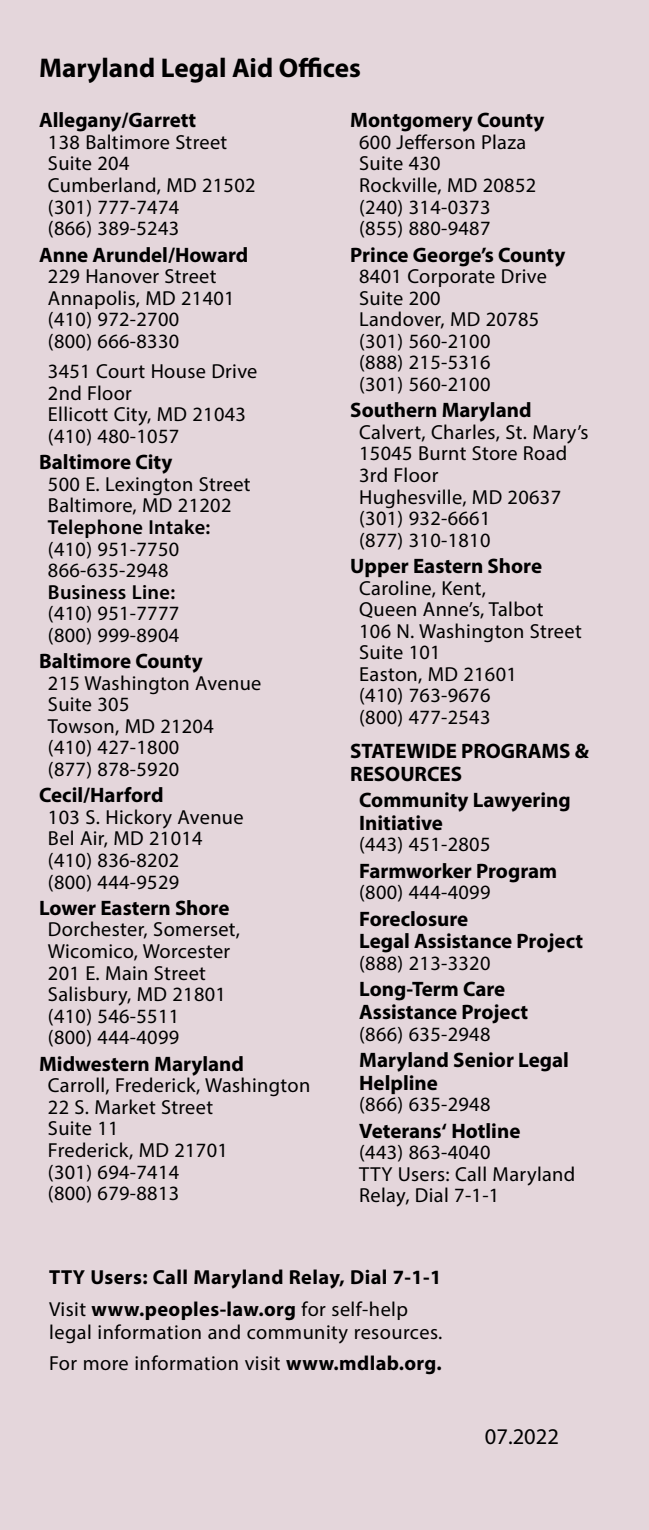
<style>
.page{position:relative;width:649px;height:1530px;background:#fff}
.page>*{position:absolute;margin:0;border:0;box-sizing:border-box;transform-origin:0 0}
.t1{font:700 27px "Myriad Pro";color:#000}
.t2{font:22.5px "Myriad Pro";color:#000}
.t3{font:700 21px/22.8px "Myriad Pro";color:#000}
.t4{font:20.25px/21.5px "Myriad Pro";letter-spacing:.015em;color:#000}
.t5{font:700 20.25px/31.8px "Myriad Pro";letter-spacing:.02em;color:#000}
.t6{font:600 20.25px "Myriad Pro";letter-spacing:.015em;color:#000}
.t7{font:19.75px "Myriad Pro";color:#000}
.s1{font-weight:400}
.s2{font-weight:700}
</style>
<div class="page">
<div style="left:0;top:0;width:648px;height:1530px;background:#e4d6db"></div>
<h1 class="t1" style="left:39px;top:50px;width:323px">Maryland Legal Aid Offices</h1>
<p class="t3" style="left:39px;top:108px;width:158px">Allegany/Garrett</p>
<p class="t4" style="left:48px;top:131px;width:209px">138 Baltimore Street<br>Suite 204<br>Cumberland, MD 21502 (301) 777-7474<br>(866) 389-5243</p>
<p class="t3" style="left:39px;top:242px;width:211px">Anne Arundel/Howard</p>
<p class="t4" style="left:48px;top:265px;width:188px">229 Hanover Street<br>Annapolis, MD 21401 (410) 972-2700<br>(800) 666-8330</p>
<p class="t4" style="left:48px;top:360px;width:211px">3451 Court House Drive<br>2nd Floor<br>Ellicott City, MD 21043 (410) 480-1057</p>
<p class="t3" style="left:39px;top:450px;width:135px">Baltimore City</p>
<p class="t4" style="left:48px;top:473px;width:204px">500 E. Lexington Street<br>Baltimore, MD 21202</p>
<p class="t6" style="left:48px;top:514px;width:164px">Telephone Intake:</p>
<p class="t4" style="left:48px;top:538px;width:133px">(410) 951-7750<br>866-635-2948</p>
<p class="t6" style="left:48px;top:579px;width:129px">Business Line:</p>
<p class="t4" style="left:48px;top:602px;width:133px">(410) 951-7777 (800) 999-8904</p>
<p class="t3" style="left:39px;top:649px;width:165px">Baltimore County</p>
<p class="t4" style="left:48px;top:672px;width:215px">215 Washington Avenue<br>Suite 305<br>Towson, MD 21204 (410) 427-1800<br>(877) 878-5920</p>
<p class="t3" style="left:39px;top:783px;width:126px">Cecil/Harford</p>
<p class="t4" style="left:48px;top:806px;width:197px">103 S. Hickory Avenue<br>Bel Air, MD 21014 (410) 836-8202<br>(800) 444-9529</p>
<p class="t3" style="left:39px;top:896px;width:192px">Lower Eastern Shore</p>
<p class="t4" style="left:48px;top:919px;width:193px">Dorchester, Somerset,<br>Wicomico, Worcester<br>201 E. Main Street<br>Salisbury, MD 21801 (410) 546-5511<br>(800) 444-4099</p>
<p class="t3" style="left:39px;top:1052px;width:206px">Midwestern Maryland</p>
<p class="t4" style="left:48px;top:1074px;width:264px">Carroll, Frederick, Washington<br>22 S. Market Street<br>Suite 11<br>Frederick, MD 21701<br>(301) 694-7414<br>(800) 679-8813</p>
<p class="t3" style="left:350px;top:108px;width:195px">Montgomery County</p>
<p class="t4" style="left:359px;top:131px;width:178px">600 Jefferson Plaza<br>Suite 430<br>Rockville, MD 20852 (240) 314-0373 (855) 880-9487</p>
<p class="t3" style="left:350px;top:242px;width:216px">Prince George’s County</p>
<p class="t4" style="left:359px;top:265px;width:189px">8401 Corporate Drive<br>Suite 200<br>Landover, MD 20785 (301) 560-2100<br>(888) 215-5316<br>(301) 560-2100</p>
<p class="t3" style="left:350px;top:398px;width:182px">Southern Maryland</p>
<p class="t4" style="left:359px;top:421px;width:230px">Calvert, Charles, St. Mary’s<br>15045 Burnt Store Road<br>3rd Floor<br>Hughesville, MD 20637 (301) 932-6661<br>(877) 310-1810</p>
<p class="t3" style="left:350px;top:554px;width:193px">Upper Eastern Shore</p>
<p class="t4" style="left:359px;top:577px;width:224px">Caroline, Kent,<br>Queen Anne’s, Talbot<br>106 N. Washington Street<br>Suite 101<br>Easton, MD 21601<br>(410) 763-9676<br>(800) 477-2543</p>
<p class="t3" style="left:350px;top:739px;width:240px">STATEWIDE PROGRAMS &amp;<br>RESOURCES</p>
<p class="t3" style="left:359px;top:788px;width:213px">Community Lawyering<br>Initiative</p>
<p class="t4" style="left:359px;top:834px;width:133px">(443) 451-2805</p>
<p class="t3" style="left:359px;top:859px;width:199px">Farmworker Program</p>
<p class="t4" style="left:359px;top:881px;width:133px">(800) 444-4099</p>
<p class="t3" style="left:359px;top:906px;width:225px">Foreclosure<br>Legal Assistance Project</p>
<p class="t4" style="left:359px;top:952px;width:133px">(888) 213-3320</p>
<p class="t3" style="left:359px;top:977px;width:170px">Long-Term Care<br>Assistance Project</p>
<p class="t4" style="left:359px;top:1023px;width:133px">(866) 635-2948</p>
<p class="t3" style="left:359px;top:1048px;width:211px">Maryland Senior Legal<br>Helpline</p>
<p class="t4" style="left:359px;top:1094px;width:133px">(866) 635-2948</p>
<p class="t3" style="left:359px;top:1119px;width:162px">Veterans‘ Hotline</p>
<p class="t4" style="left:359px;top:1141px;width:217px">(443) 863-4040<br>TTY Users: Call Maryland<br>Relay, Dial 7-1-1</p>
<p class="t5" style="left:49px;top:1261px;width:393px">TTY Users: Call Maryland Relay, Dial 7-1-1<br><span class="s1">Visit</span> www.peoples-law.org <span class="s1">for self-help</span></p>
<p class="t4" style="left:49px;top:1316px;width:394px;line-height:31.8px">legal information and community resources.<br>For more information visit <span class="s2">www.mdlab.org.</span></p>
<p class="t7" style="left:516px;top:1417px;width:73px">12.18.21</p>
<p class="t2" style="left:484px;top:1422px;width:75px">07.2022</p>
</div>
